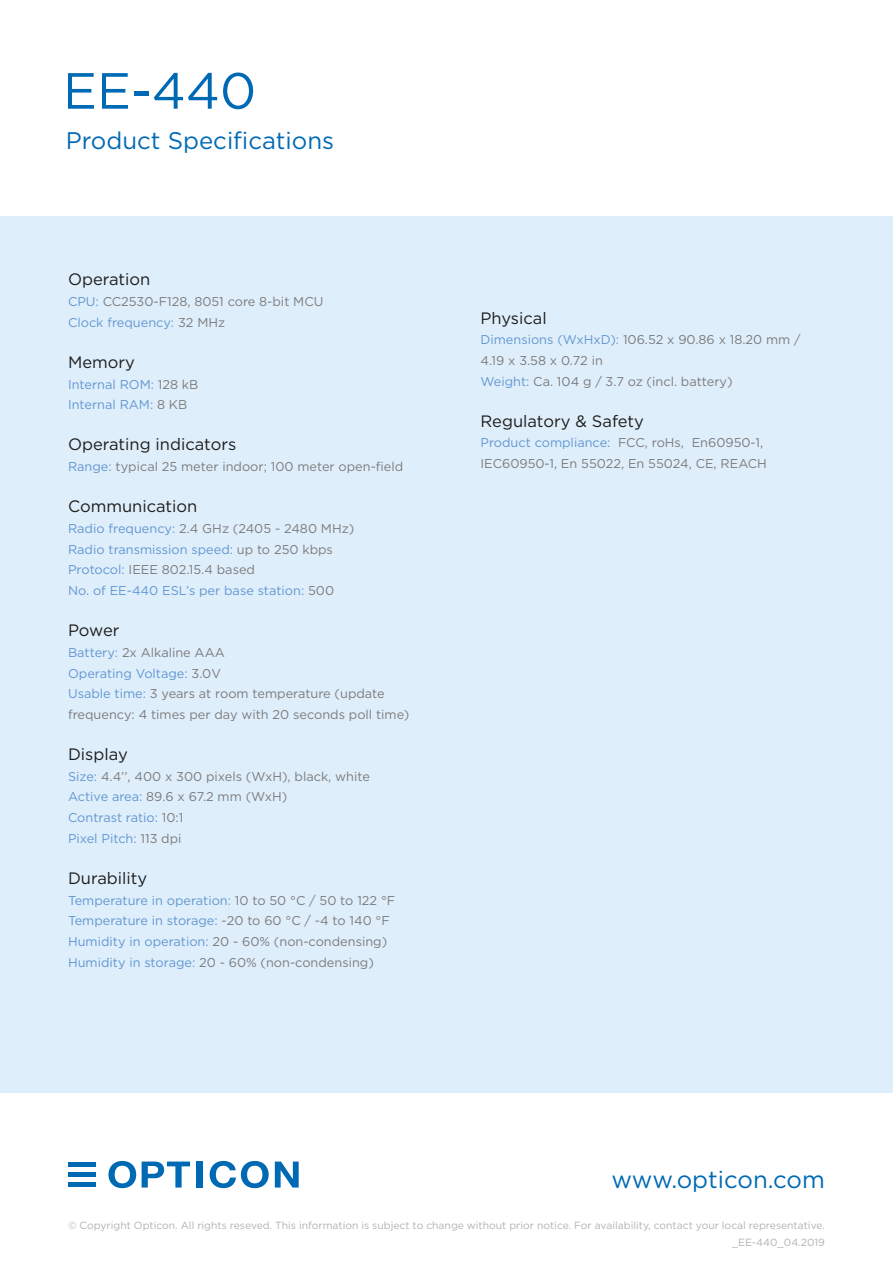
<style>
.page{position:relative;width:893px;height:1263px;background:#fff}
.page>*{position:absolute;margin:0;border:0;box-sizing:border-box;transform-origin:0 0}
.t1{font:50.85px "Gotham";color:#0069b4}
.t2{font:24px "Gotham";color:#0069b4}
.t3{font:16.5px "Gotham";color:#1d1d1b}
.t4{font:12.75px/20.7px "Gotham";color:#7c7c7c}
.t5{font:12.75px/20.7px "Gotham";color:#6197d1}
.t6{font:10.35px "Gotham";color:#b2b2b2}
.s1{color:#6197d1}
.s2{color:#7c7c7c}
</style>
<div class="page">
<div style="left:68px;top:1162px;width:27px;height:5px;background:#0069b4"></div>
<div style="left:68px;top:1172px;width:27px;height:5px;background:#0069b4"></div>
<div style="left:68px;top:1182px;width:27px;height:5px;background:#0069b4"></div>
<svg style="left:108px;top:1161px;width:28px;height:27px"></svg>
<svg style="left:142px;top:1161px;width:48px;height:26px"></svg>
<div style="left:196px;top:1161px;width:7px;height:26px;background:#0069b4"></div>
<svg style="left:210px;top:1161px;width:59px;height:27px"></svg>
<svg style="left:275px;top:1161px;width:24px;height:26px"></svg>
<div style="left:0;top:217px;width:893px;height:876px;background:#dfeefb"></div>
<p class="t1" style="left:63px;top:58px;width:195px">EE-440</p>
<p class="t2" style="left:66px;top:125px;width:270px">Product Specifications</p>
<p class="t3" style="left:68px;top:269px;width:84px">Operation</p>
<p class="t4" style="left:68px;top:291px;width:257px"><span class="s1">CPU:</span> CC2530-F128, 8051 core 8-bit MCU</p>
<p class="t5" style="left:68px;top:311px;width:159px">Clock frequency: <span class="s2">32 MHz</span></p>
<p class="t3" style="left:68px;top:351px;width:68px">Memory</p>
<p class="t5" style="left:68px;top:373px;width:132px">Internal ROM: <span class="s2">128 kB</span></p>
<p class="t5" style="left:68px;top:394px;width:121px">Internal RAM: <span class="s2">8 KB</span></p>
<p class="t3" style="left:68px;top:434px;width:170px">Operating indicators</p>
<p class="t4" style="left:68px;top:456px;width:337px"><span class="s1">Range:</span> typical 25 meter indoor; 100 meter open-field</p>
<p class="t3" style="left:68px;top:496px;width:131px">Communication</p>
<p class="t4" style="left:68px;top:518px;width:288px"><span class="s1">Radio frequency:</span> 2.4 GHz (2405 - 2480 MHz)</p>
<p class="t5" style="left:68px;top:538px;width:266px">Radio transmission speed: <span class="s2">up to 250 kbps</span></p>
<p class="t4" style="left:68px;top:559px;width:188px"><span class="s1">Protocol:</span> IEEE 802.15.4 based</p>
<p class="t5" style="left:68px;top:580px;width:268px">No. of EE-440 ESL’s per base station: <span class="s2">500</span></p>
<p class="t3" style="left:68px;top:620px;width:53px">Power</p>
<p class="t4" style="left:68px;top:642px;width:158px"><span class="s1">Battery:</span> 2x Alkaline AAA</p>
<p class="t5" style="left:68px;top:662px;width:154px">Operating Voltage: <span class="s2">3.0V</span></p>
<p class="t4" style="left:68px;top:683px;width:343px"><span class="s1">Usable time:</span> 3 years at room temperature (update frequency: 4 times per day with 20 seconds poll time)</p>
<p class="t3" style="left:68px;top:744px;width:61px">Display</p>
<p class="t4" style="left:68px;top:766px;width:303px"><span class="s1">Size:</span> 4.4’’, 400 x 300 pixels (WxH), black, white</p>
<p class="t4" style="left:68px;top:786px;width:221px"><span class="s1">Active area:</span> 89.6 x 67.2 mm (WxH)</p>
<p class="t5" style="left:68px;top:807px;width:117px">Contrast ratio: <span class="s2">10:1</span></p>
<p class="t5" style="left:68px;top:827px;width:115px">Pixel Pitch: <span class="s2">113 dpi</span></p>
<p class="t3" style="left:68px;top:867px;width:81px">Durability</p>
<p class="t5" style="left:68px;top:889px;width:329px">Temperature in operation: <span class="s2">10 to 50 °C / 50 to 122 °F</span></p>
<p class="t5" style="left:68px;top:910px;width:323px">Temperature in storage: <span class="s2">-20 to 60 °C / -4 to 140 °F<br></span>Humidity in operation: <span class="s2">20 - 60% (non-condensing)</span></p>
<p class="t4" style="left:68px;top:951px;width:307px"><span class="s1">Humidity in storage:</span> 20 - 60% (non-condensing)</p>
<p class="t3" style="left:480px;top:307px;width:68px">Physical</p>
<p class="t4" style="left:480px;top:329px;width:322px"><span class="s1">Dimensions (WxHxD):</span> 106.52 x 90.86 x 18.20 mm /<br>4.19 x 3.58 x 0.72 in</p>
<p class="t4" style="left:480px;top:370px;width:254px"><span class="s1">Weight:</span> Ca. 104 g / 3.7 oz (incl. battery)</p>
<p class="t3" style="left:480px;top:410px;width:165px">Regulatory &amp; Safety</p>
<p class="t4" style="left:480px;top:432px;width:288px"><span class="s1">Product compliance:</span> FCC, roHs, En60950-1,<br>IEC60950-1, En 55022, En 55024, CE, REACH</p>
<p class="t2" style="left:611px;top:1164px;width:215px">www.opticon.com</p>
<p class="t6" style="left:68px;top:1218px;width:758px">© Copyright Opticon. All rights reseved. This information is subject to change without prior notice. For availability, contact your local representative.</p>
<p class="t6" style="left:732px;top:1235px;width:95px">_EE-440_04.2019</p>
</div>
